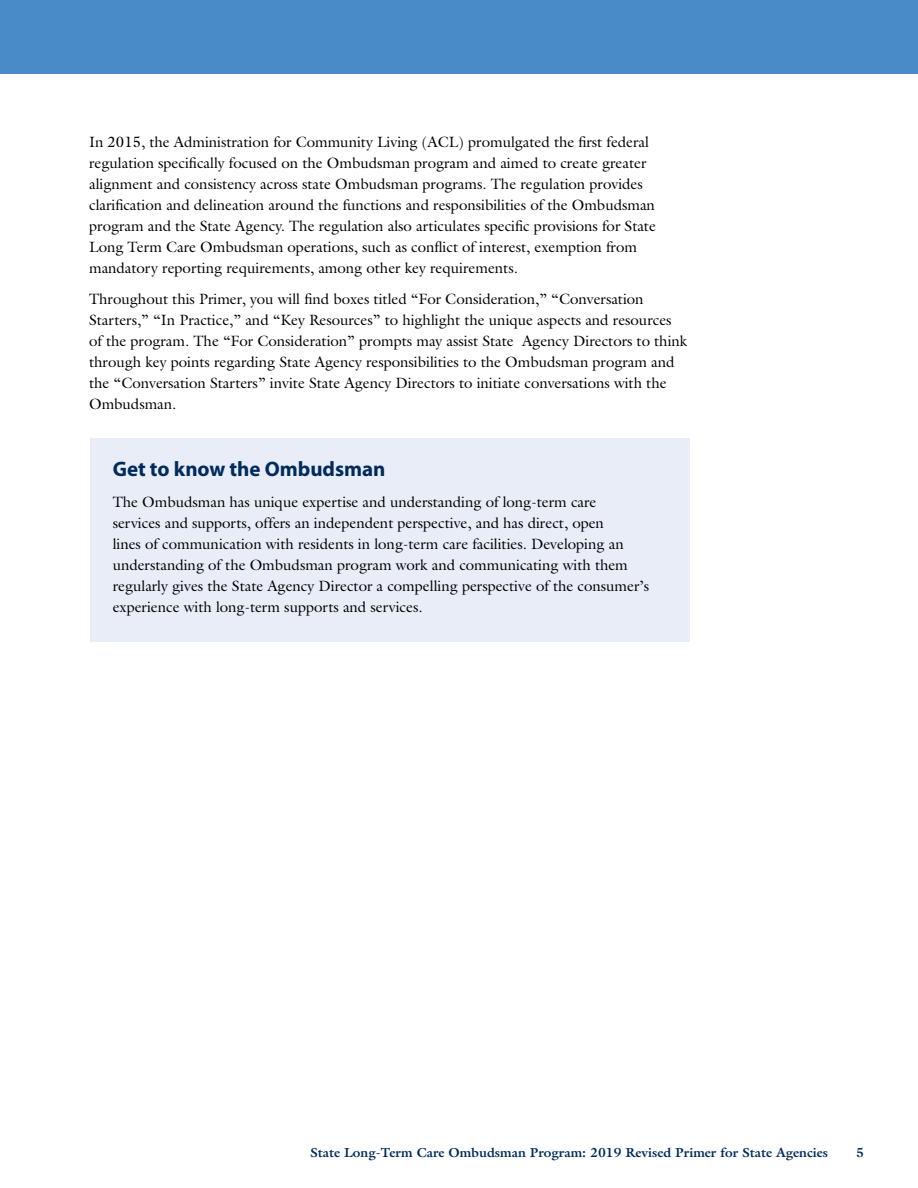
<style>
.page{position:relative;width:918px;height:1188px;background:#fff}
.page>*{position:absolute;margin:0;border:0;box-sizing:border-box;transform-origin:0 0}
.t1{font:700 21px "Myriad Pro";color:#002b5c}
.t2{font:15px/21px "Galliard";color:#000}
.t3{font:700 13.2px "Galliard";color:#002b5c}
</style>
<div class="page">
<div style="left:0;top:0;width:918px;height:73px;background:#498bc9"></div>
<div style="left:90px;top:438px;width:600px;height:204px;background:#e9edf8"></div>
<p class="t2" style="left:89px;top:131px;width:568px">In 2015, the Administration for Community Living (ACL) promulgated the first federal regulation specifically focused on the Ombudsman program and aimed to create greater alignment and consistency across state Ombudsman programs. The regulation provides clarification and delineation around the functions and responsibilities of the Ombudsman program and the State Agency. The regulation also articulates specific provisions for State Long Term Care Ombudsman operations, such as conflict of interest, exemption from mandatory reporting requirements, among other key requirements.</p>
<p class="t2" style="left:89px;top:289px;width:600px">Throughout this Primer, you will find boxes titled “For Consideration,” “Conversation Starters,” “In Practice,” and “Key Resources” to highlight the unique aspects and resources of the program. The “For Consideration” prompts may assist State Agency Directors to think through key points regarding State Agency responsibilities to the Ombudsman program and the “Conversation Starters” invite State Agency Directors to initiate conversations with the Ombudsman.</p>
<h1 class="t1" style="left:113px;top:455px;width:274px">Get to know the Ombudsman</h1>
<p class="t2" style="left:113px;top:491px;width:538px">The Ombudsman has unique expertise and understanding of long-term care<br>services and supports, offers an independent perspective, and has direct, open<br>lines of communication with residents in long-term care facilities. Developing an understanding of the Ombudsman program work and communicating with them regularly gives the State Agency Director a compelling perspective of the consumer’s experience with long-term supports and services.</p>
<p class="t3" style="left:310px;top:1143px;width:519px">State Long-Term Care Ombudsman Program: 2019 Revised Primer for State Agencies</p>
<p class="t3" style="left:856px;top:1143px;width:9px">5</p>
</div>
